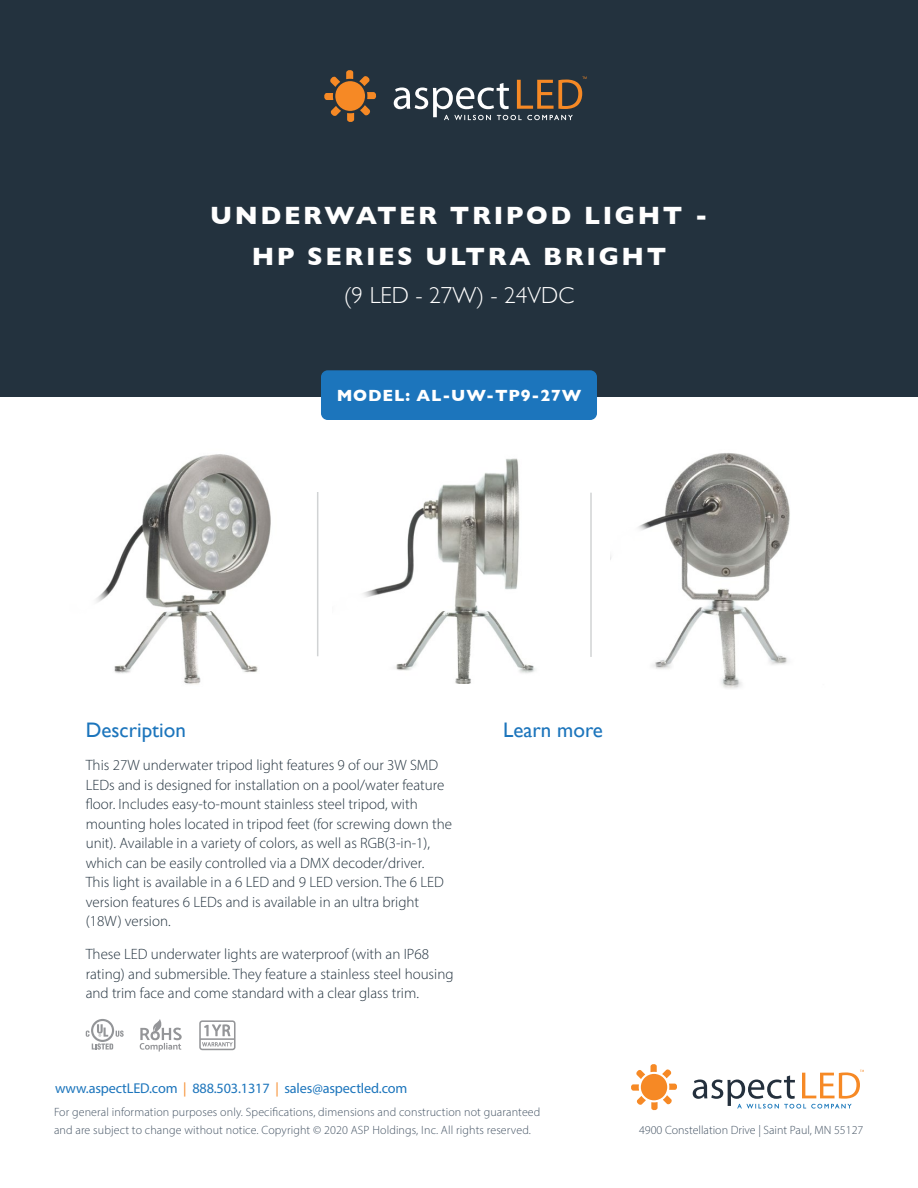
<style>
.page{position:relative;width:918px;height:1188px;background:#fff}
.page>*{position:absolute;margin:0;border:0;box-sizing:border-box;transform-origin:0 0}
.t1{font:700 25.5px/41.5px "Gill Sans";letter-spacing:.1em;color:#fff;text-align:center}
.t2{font:300 23.25px "Gill Sans";color:#fff}
.t3{font:21px "Gill Sans";color:#1c75bc}
.t4{font:700 16.5px "Gill Sans";letter-spacing:.05em;color:#fff}
.t5{font:300 15px/19.5px "Myriad Pro";color:#23323e}
.t6{font:14.25px "Myriad Pro";letter-spacing:-.01em;color:#1c75bc}
.t7{font:300 12px/18px "Myriad Pro";letter-spacing:.01em;color:#455464}
.s1{color:#f68b2b}
</style>
<div class="page">
<svg style="left:631px;top:1064px;width:46px;height:47px"></svg>
<svg style="left:693px;top:1070px;width:171px;height:39px"></svg>
<div style="left:0;top:0;width:918px;height:397px;background:#23323e"></div>
<div style="left:321px;top:370px;width:276px;height:50px;background:#1c75bc;border-radius:7px"></div>
<svg style="left:324px;top:70px;width:52px;height:52px"></svg>
<svg style="left:394px;top:77px;width:193px;height:43px"></svg>
<svg style="left:140px;top:1019px;width:42px;height:33px"></svg>
<svg style="left:86px;top:1019px;width:38px;height:31px"></svg>
<svg style="left:199px;top:1020px;width:37px;height:30px"></svg>
<img style="left:106px;top:454px;width:165px;height:230px">
<img style="left:376px;top:458px;width:160px;height:225px">
<img style="left:647px;top:453px;width:143px;height:236px">
<hr style="left:317px;top:492px;width:1px;height:164px;background:#d1d3d4">
<hr style="left:590px;top:493px;width:2px;height:164px;background:#d1d3d4">
<div style="left:323px;top:503px;width:57px;height:57px;background:#fff;border-radius:50%"></div>
<div style="left:323px;top:575px;width:57px;height:56px;background:#fff;border-radius:50%"></div>
<div style="left:598px;top:513px;width:57px;height:56px;background:#fff;border-radius:50%"></div>
<div style="left:54px;top:575px;width:57px;height:56px;background:#fff;border-radius:50%"></div>
<div style="left:598px;top:518px;width:57px;height:57px;background:#fff;border-radius:50%"></div>
<h1 class="t1" style="left:210px;top:194px;width:499px">UNDERWATER TRIPOD LIGHT -<br>HP SERIES ULTRA BRIGHT</h1>
<h2 class="t2" style="left:344px;top:277px;width:232px">(9 LED - 27W) - 24VDC</h2>
<p class="t4" style="left:337px;top:383px;width:246px">MODEL: AL-UW-TP9-27W</p>
<h3 class="t3" style="left:86px;top:718px;width:102px">Description</h3>
<h3 class="t3" style="left:503px;top:718px;width:101px">Learn more</h3>
<p class="t5" style="left:86px;top:756px;width:368px">This 27W underwater tripod light features 9 of our 3W SMD LEDs and is designed for installation on a pool/water feature floor. Includes easy-to-mount stainless steel tripod, with mounting holes located in tripod feet (for screwing down the unit). Available in a variety of colors, as well as RGB(3-in-1), which can be easily controlled via a DMX decoder/driver.<br>This light is available in a 6 LED and 9 LED version. The 6 LED version features 6 LEDs and is available in an ultra bright (18W) version.</p>
<p class="t5" style="left:86px;top:945px;width:369px">These LED underwater lights are waterproof (with an IP68 rating) and submersible. They feature a stainless steel housing and trim face and come standard with a clear glass trim.</p>
<p class="t6" style="left:55px;top:1080px;width:354px">www.aspectLED.com <span class="s1">|</span> 888.503.1317 <span class="s1">|</span> sales@aspectled.com</p>
<p class="t7" style="left:54px;top:1103px;width:488px">For general information purposes only. Specifications, dimensions and construction not guaranteed and are subject to change without notice. Copyright © 2020 ASP Holdings, Inc. All rights reserved.</p>
<p class="t7" style="left:639px;top:1121px;width:226px">4900 Constellation Drive | Saint Paul, MN 55127</p>
</div>
